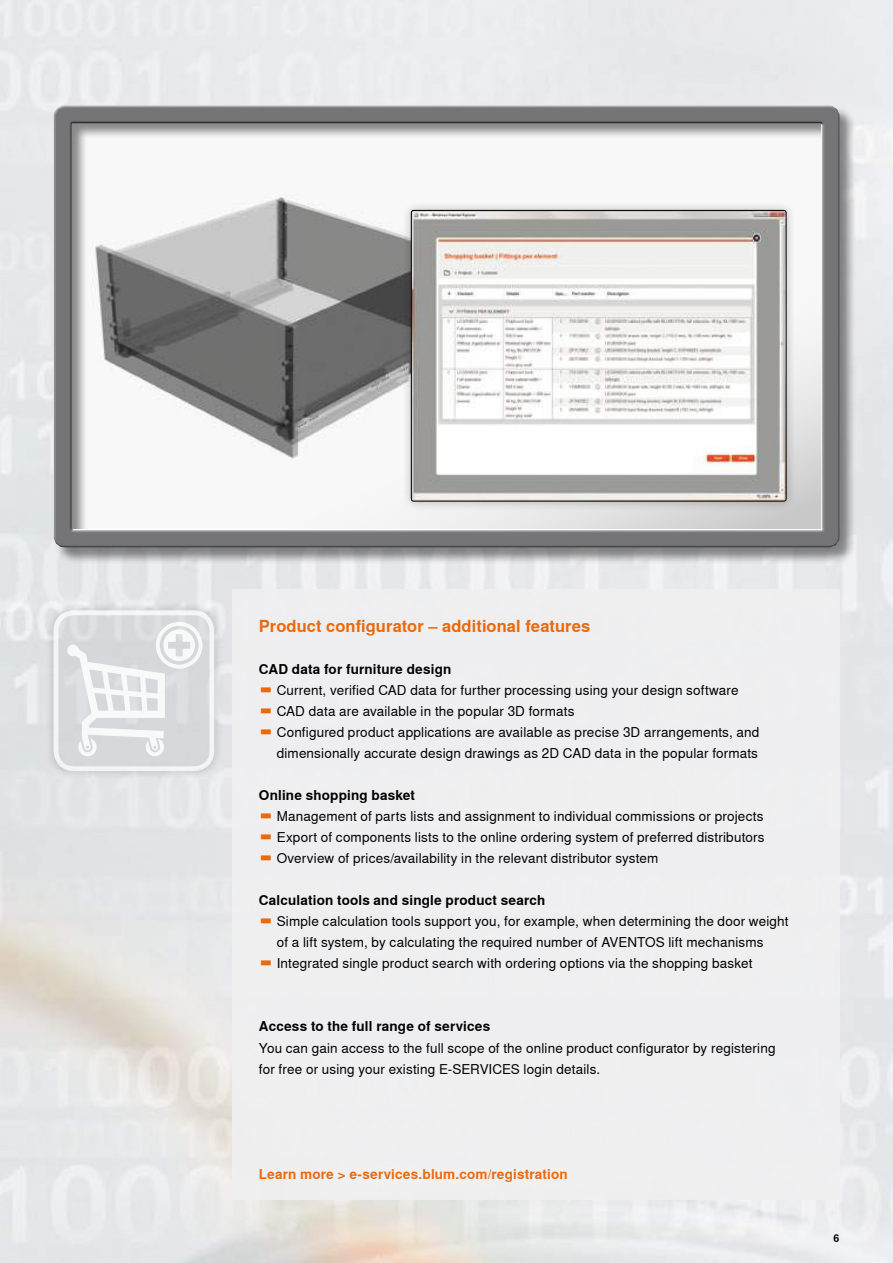
<style>
.page{position:relative;width:893px;height:1263px;background:#fff}
.page>*{position:absolute;margin:0;border:0;box-sizing:border-box;transform-origin:0 0}
.t1{font:700 16.5px "Nimbus Sans Global";letter-spacing:.005em;color:#eb690b}
.t2{font:13.5px/21px "Nimbus Sans Global";letter-spacing:.01em;color:#000}
.t3{font:700 13.5px "Nimbus Sans Global";letter-spacing:.015em;color:#000}
.t4{font:700 13.5px "Nimbus Sans Global";letter-spacing:.015em;color:#eb690b}
.t5{font:700 10.5px "Nimbus Sans Global";color:#000}
.s1{font-size:17.25px;color:#eb690b}
.s2{font-weight:700}
</style>
<div class="page">
<div style="left:232px;top:589px;width:607px;height:611px;background:#f0f0f1"></div>
<div style="left:54px;top:105px;width:802px;height:459px;background:#000;opacity:.45"></div>
<div style="left:53px;top:109px;width:786px;height:439px;background:#000;opacity:.75"></div>
<svg style="left:72px;top:124px;width:750px;height:406px"></svg>
<div style="left:44px;top:600px;width:179px;height:179px;background:#000;opacity:.75"></div>
<div style="left:54px;top:610px;width:159px;height:160px;background:#d7d8db;border-radius:20px"></div>
<div style="left:54px;top:610px;width:160px;height:161px;border:5px solid #fff;border-radius:18px"></div>
<div style="left:156px;top:622px;width:47px;height:47px;border:4px solid #fff;border-radius:50%"></div>
<svg style="left:67px;top:629px;width:128px;height:127px"></svg>
<p class="t1" style="left:259px;top:613px;width:333px">Product configurator – additional features</p>
<p class="t3" style="left:259px;top:658px;width:194px">CAD data for furniture design</p>
<p class="t2" style="left:259px;top:679px;width:481px"><span class="s1">▬</span> Current, verified CAD data for further processing using your design software</p>
<p class="t2" style="left:259px;top:700px;width:317px"><span class="s1">▬</span> CAD data are available in the popular 3D formats</p>
<p class="t2" style="left:259px;top:721px;width:502px"><span class="s1">▬</span> Configured product applications are available as precise 3D arrangements, and</p>
<p class="t2" style="left:277px;top:742px;width:483px">dimensionally accurate design drawings as 2D CAD data in the popular formats</p>
<p class="t2" style="left:259px;top:784px;width:507px"><span class="s2">Online shopping basket<br></span><span class="s1">▬</span> Management of parts lists and assignment to individual commissions or projects <span class="s1">▬</span> Export of components lists to the online ordering system of preferred distributors <span class="s1">▬</span> Overview of prices/availability in the relevant distributor system</p>
<p class="t3" style="left:259px;top:890px;width:288px">Calculation tools and single product search</p>
<p class="t2" style="left:259px;top:910px;width:531px"><span class="s1">▬</span> Simple calculation tools support you, for example, when determining the door weight</p>
<p class="t2" style="left:277px;top:931px;width:488px">of a lift system, by calculating the required number of AVENTOS lift mechanisms</p>
<p class="t2" style="left:259px;top:952px;width:495px"><span class="s1">▬</span> Integrated single product search with ordering options via the shopping basket</p>
<p class="t3" style="left:259px;top:1016px;width:233px">Access to the full range of services</p>
<p class="t2" style="left:259px;top:1036px;width:518px">You can gain access to the full scope of the online product configurator by registering for free or using your existing E-SERVICES login details.</p>
<p class="t4" style="left:259px;top:1163px;width:310px">Learn more &gt; e-services.blum.com/registration</p>
<p class="t5" style="left:833px;top:1230px;width:7px">6</p>
</div>
